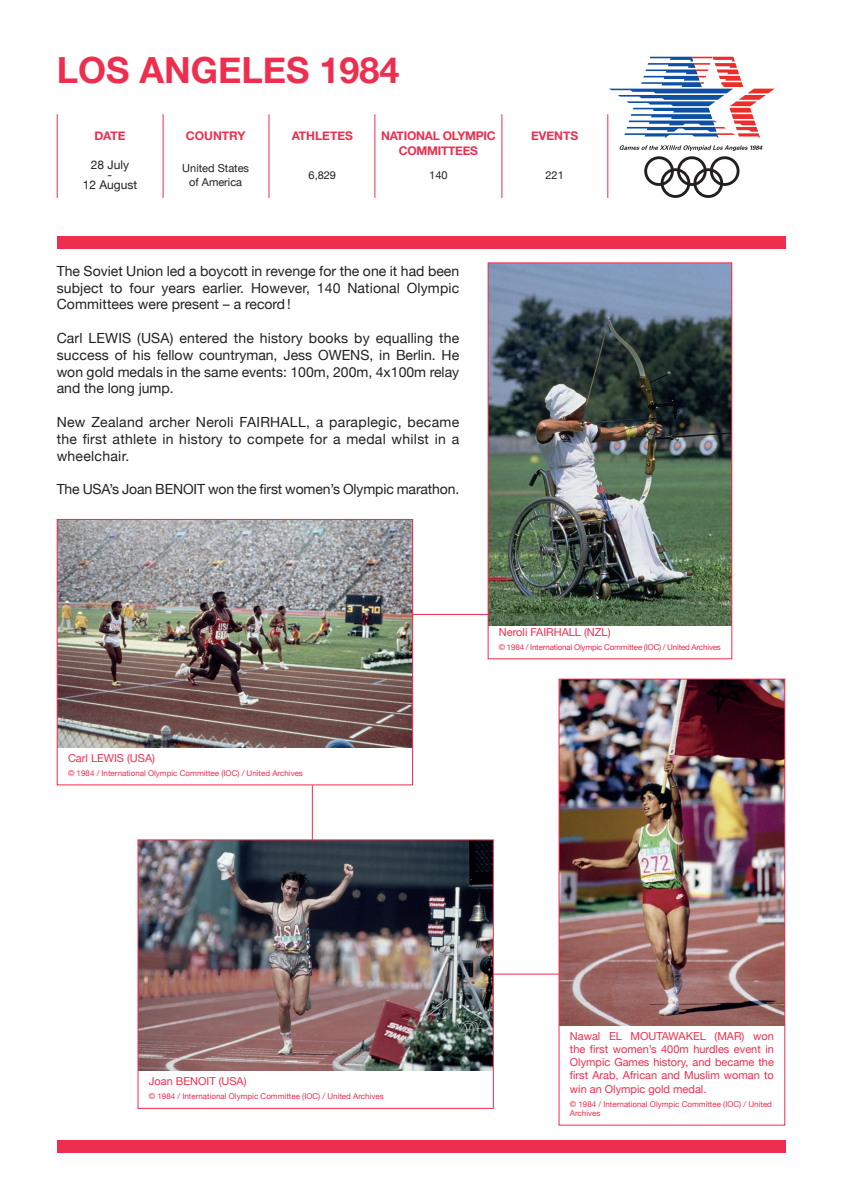
<style>
.page{position:relative;width:842px;height:1191px;background:#fff}
.page>*{position:absolute;margin:0;border:0;box-sizing:border-box;transform-origin:0 0}
.t1{font:700 36px "Helvetica Neue";color:#ee2e4e}
.t2{font:14px/16.8px "Helvetica Neue";color:#231f20;text-align:justify}
.t3{font:700 12px "Helvetica Neue";letter-spacing:-.02em;color:#ee2e4e}
.t4{font:700 12px "Helvetica Neue";color:#ee2e4e}
.t5{font:12px/10px "Helvetica Neue";color:#231f20;text-align:center}
.t6{font:11px/13.2px "Helvetica Neue";color:#ee2e4e;text-align:justify}
.t7{font:11px/13.2px "Helvetica Neue";color:#231f20;text-align:center}
.t8{font:8px/9.6px "Helvetica Neue";color:#ee2e4e}
.t9{font:8px "Helvetica Neue";letter-spacing:-.02em;color:#ee2e4e}
</style>
<div class="page">
<hr style="left:355px;top:614px;width:167px;height:1px;background:#ee2e4e">
<hr style="left:431px;top:973px;width:166px;height:1px;background:#ee2e4e">
<div style="left:57px;top:236px;width:728px;height:12px;background:#ee2e4e"></div>
<div style="left:57px;top:1140px;width:728px;height:12px;background:#ee2e4e"></div>
<hr style="left:163px;top:114px;width:1px;height:84px;background:#ee2e4e">
<hr style="left:57px;top:114px;width:1px;height:84px;background:#ee2e4e">
<hr style="left:268px;top:114px;width:1px;height:84px;background:#ee2e4e">
<hr style="left:312px;top:785px;width:1px;height:140px;background:#ee2e4e">
<img style="left:137px;top:839px;width:357px;height:270px">
<img style="left:558px;top:678px;width:228px;height:448px">
<img style="left:487px;top:262px;width:246px;height:398px">
<img style="left:56px;top:518px;width:358px;height:268px">
<hr style="left:374px;top:114px;width:1px;height:84px;background:#ee2e4e">
<svg style="left:619px;top:145px;width:143px;height:53px"></svg>
<svg style="left:609px;top:57px;width:166px;height:81px"></svg>
<hr style="left:607px;top:114px;width:1px;height:84px;background:#ee2e4e">
<hr style="left:501px;top:114px;width:1px;height:84px;background:#ee2e4e">
<h1 class="t1" style="left:57px;top:42px;width:344px">LOS ANGELES 1984</h1>
<p class="t3" style="left:94px;top:127px;width:33px">DATE</p>
<p class="t4" style="left:186px;top:127px;width:61px">COUNTRY</p>
<p class="t4" style="left:292px;top:127px;width:63px">ATHLETES</p>
<p class="t5" style="left:83px;top:161px;width:56px">28 July<br>-<br>12 August</p>
<p class="t7" style="left:182px;top:162px;width:68px">United States of America</p>
<p class="t7" style="left:309px;top:169px;width:29px">6,829</p>
<p class="t3" style="left:381px;top:127px;width:116px">NATIONAL OLYMPIC</p>
<p class="t3" style="left:531px;top:127px;width:49px">EVENTS</p>
<p class="t3" style="left:399px;top:141px;width:81px">COMMITTEES</p>
<p class="t7" style="left:429px;top:169px;width:20px">140</p>
<p class="t7" style="left:545px;top:169px;width:20px">221</p>
<p class="t2" style="left:57px;top:263px;width:404px">The Soviet Union led a boycott in revenge for the one it had been subject to four years earlier. However, 140 National Olympic Committees were present – a record!</p>
<p class="t2" style="left:57px;top:330px;width:404px">Carl LEWIS (USA) entered the history books by equalling the success of his fellow countryman, Jess OWENS, in Berlin. He won gold medals in the same events: 100m, 200m, 4x100m relay and the long jump.</p>
<p class="t2" style="left:57px;top:414px;width:404px">New Zealand archer Neroli FAIRHALL, a paraplegic, became the first athlete in history to compete for a medal whilst in a wheelchair.</p>
<p class="t2" style="left:57px;top:481px;width:404px">The USA’s Joan BENOIT won the first women’s Olympic marathon.</p>
<p class="t6" style="left:68px;top:752px;width:88px">Carl LEWIS (USA)</p>
<p class="t8" style="left:68px;top:768px;width:236px">© 1984 / International Olympic Committee (IOC) / United Archives</p>
<p class="t6" style="left:499px;top:626px;width:113px">Neroli FAIRHALL (NZL)</p>
<p class="t9" style="left:499px;top:641px;width:223px">© 1984 / International Olympic Committee (IOC) / United Archives</p>
<p class="t6" style="left:149px;top:1075px;width:99px">Joan BENOIT (USA)</p>
<p class="t8" style="left:149px;top:1092px;width:236px">© 1984 / International Olympic Committee (IOC) / United Archives</p>
<p class="t6" style="left:570px;top:1029px;width:206px">Nawal EL MOUTAWAKEL (MAR) won the first women’s 400m hurdles event in Olympic Games history, and became the first Arab, African and Muslim woman to win an Olympic gold medal.</p>
<p class="t8" style="left:570px;top:1099px;width:204px">© 1984 / International Olympic Committee (IOC) / United<br>Archives</p>
</div>
